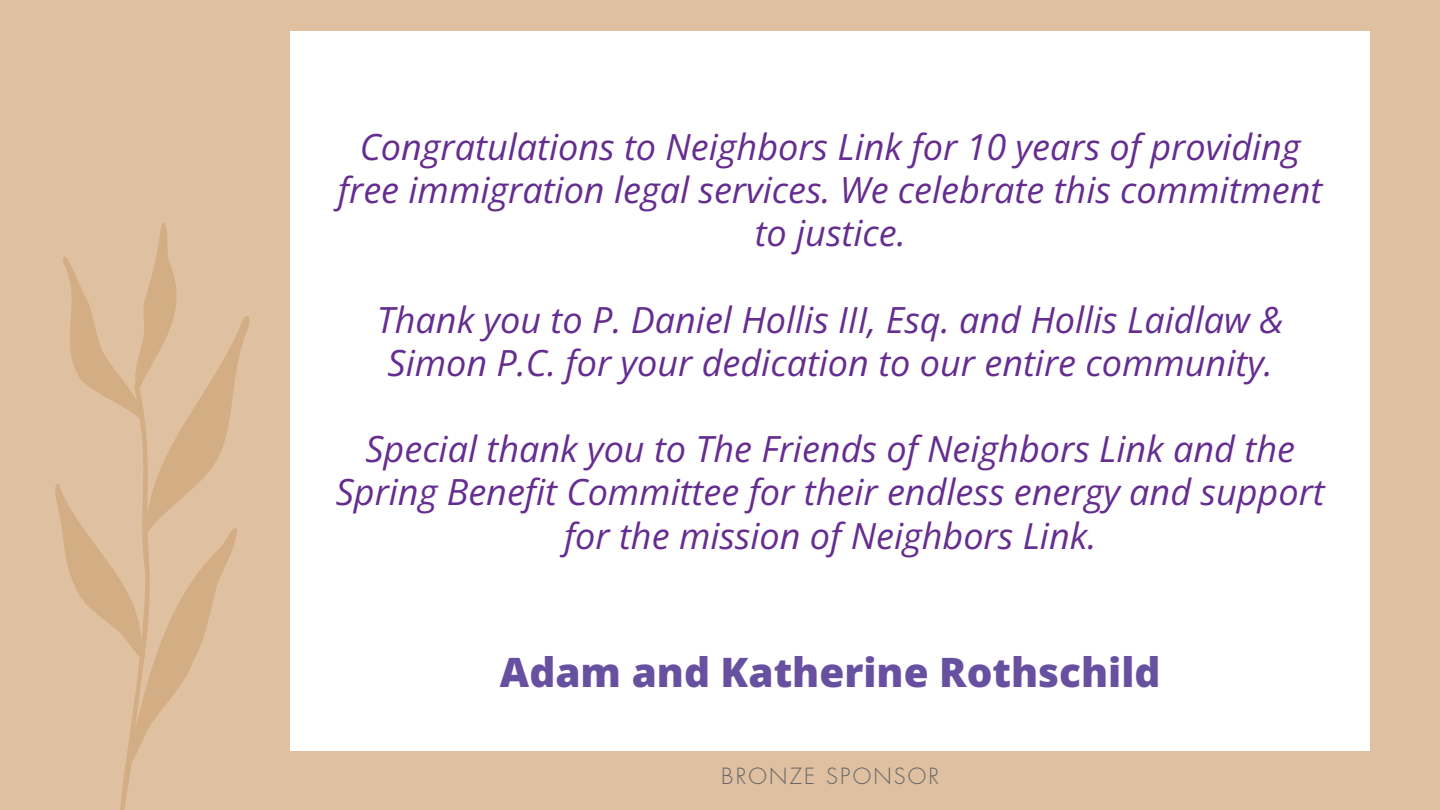
<style>
.page{position:relative;width:1440px;height:810px;background:#dfc1a2}
.page>*{position:absolute;margin:0;border:0;box-sizing:border-box;transform-origin:0 0}
.FP_Body_copy{font:40.5px "Open Sans";color:#6850a1}
.t1{font:italic 36px/43.2px "Open Sans";color:#652d90;text-align:center}
.t2{font:300 21.75px "Futura Std";letter-spacing:.1em;color:#666}
</style>
<div class="page">
<div style="left:290px;top:32px;width:1080px;height:720px;background:#fff"></div>
<svg style="left:55px;top:223px;width:195px;height:587px"></svg>
<p class="t1" style="left:338px;top:124px;width:986px">Congratulations to Neighbors Link for 10 years of providing free immigration legal services. We celebrate this commitment to justice.</p>
<p class="t1" style="left:377px;top:297px;width:908px;text-align:left">Thank you to P. Daniel Hollis III, Esq. and Hollis Laidlaw &amp;<br>Simon P.C. for your dedication to our entire community.</p>
<p class="t1" style="left:365px;top:426px;width:931px">Special thank you to The Friends of Neighbors Link and the</p>
<p class="t1" style="left:336px;top:469px;width:991px">Spring Benefit Committee for their endless energy and support for the mission of Neighbors Link.</p>
<p class="FP_Body_copy" style="left:500px;top:645px;width:662px">Adam and Katherine Rothschild</p>
<p class="t2" style="left:721px;top:763px;width:220px">BRONZE SPONSOR</p>
</div>
